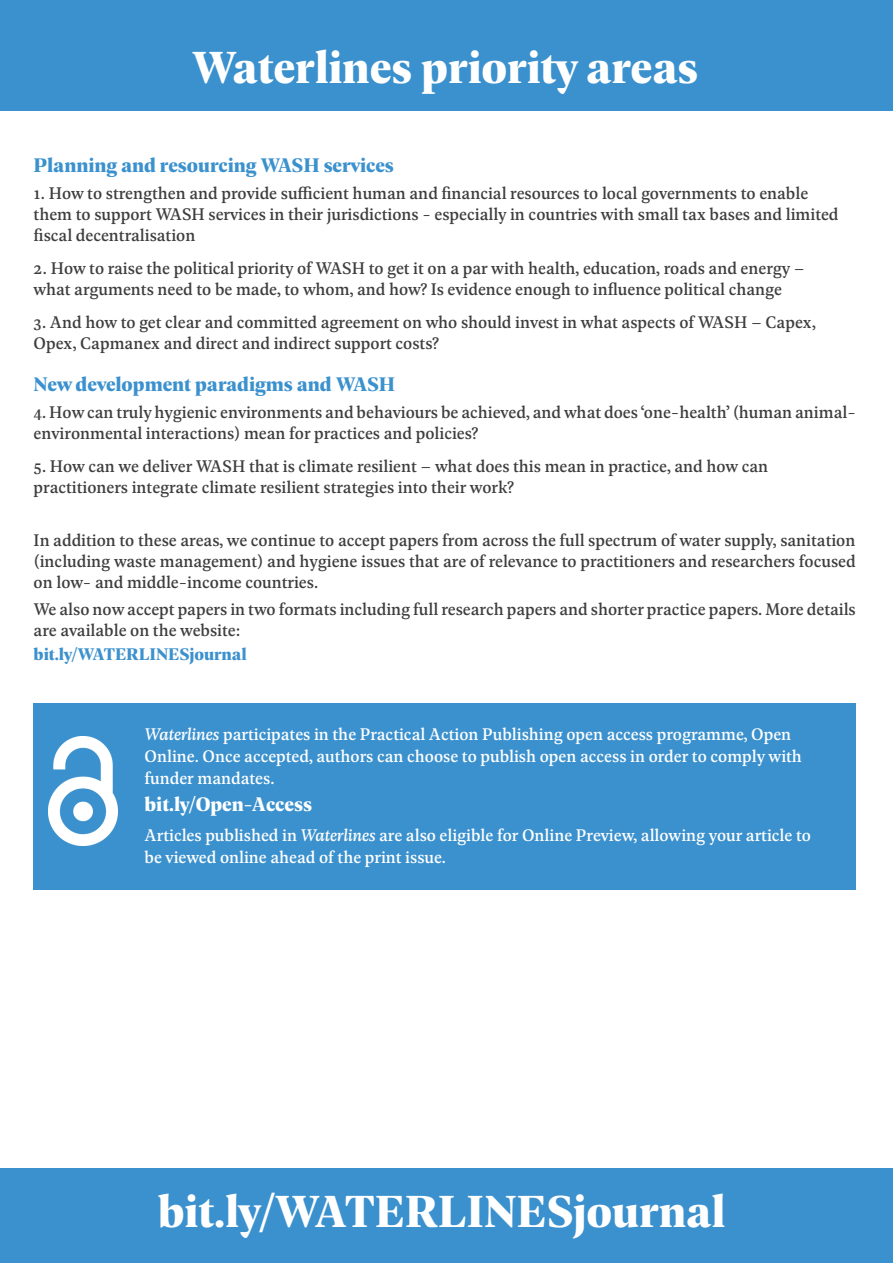
<style>
.page{position:relative;width:893px;height:1263px;background:#fff}
.page>*{position:absolute;margin:0;border:0;box-sizing:border-box;transform-origin:0 0}
.t1{font:700 48px "Geller Headline";color:#fff}
.t2{font:700 21px "Geller Headline";color:#3b91ce}
.t3{font:700 21px "Geller Headline";color:#fff}
.t4{font:18px/21px "Geller Text";color:#3e3e3f}
.t5{font:18px/21.6px "Geller Text";color:#fff}
.t6{font:700 18px "Geller Headline";color:#3b91ce}
.s1{font-style:italic}
</style>
<div class="page">
<div style="left:34px;top:703px;width:822px;height:186px;background:#3b91ce"></div>
<div style="left:0;top:0;width:893px;height:111px;background:#3b91ce"></div>
<div style="left:0;top:1169px;width:893px;height:94px;background:#3b91ce"></div>
<img style="left:49px;top:737px;width:68px;height:108px">
<p class="t1" style="left:191px;top:33px;width:508px">Waterlines priority areas</p>
<p class="t2" style="left:34px;top:150px;width:362px">Planning and resourcing WASH services</p>
<p class="t4" style="left:34px;top:182px;width:776px">1. How to strengthen and provide sufficient human and financial resources to local governments to enable</p>
<p class="t4" style="left:34px;top:203px;width:806px">them to support WASH services in their jurisdictions - especially in countries with small tax bases and limited</p>
<p class="t4" style="left:34px;top:224px;width:163px">fiscal decentralisation</p>
<p class="t4" style="left:34px;top:257px;width:772px">2. How to raise the political priority of WASH to get it on a par with health, education, roads and energy –</p>
<p class="t4" style="left:34px;top:278px;width:750px">what arguments need to be made, to whom, and how? Is evidence enough to influence political change</p>
<p class="t4" style="left:34px;top:311px;width:784px">3. And how to get clear and committed agreement on who should invest in what aspects of WASH – Capex,</p>
<p class="t4" style="left:34px;top:332px;width:407px">Opex, Capmanex and direct and indirect support costs?</p>
<p class="t2" style="left:34px;top:369px;width:363px">New development paradigms and WASH</p>
<p class="t4" style="left:34px;top:401px;width:824px">4. How can truly hygienic environments and behaviours be achieved, and what does ‘one-health’ (human animal&shy;environmental interactions) mean for practices and policies?</p>
<p class="t4" style="left:34px;top:455px;width:736px">5. How can we deliver WASH that is climate resilient – what does this mean in practice, and how can</p>
<p class="t4" style="left:34px;top:476px;width:482px">practitioners integrate climate resilient strategies into their work?</p>
<p class="t4" style="left:34px;top:529px;width:823px">In addition to these areas, we continue to accept papers from across the full spectrum of water supply, sanitation</p>
<p class="t4" style="left:34px;top:550px;width:823px">(including waste management) and hygiene issues that are of relevance to practitioners and researchers focused on low- and middle-income countries.</p>
<p class="t4" style="left:34px;top:598px;width:824px">We also now accept papers in two formats including full research papers and shorter practice papers. More details</p>
<p class="t4" style="left:34px;top:619px;width:208px">are available on the website:</p>
<p class="t6" style="left:34px;top:641px;width:214px">bit.ly/WATERLINESjournal</p>
<p class="t5" style="left:145px;top:723px;width:659px"><span class="s1">Waterlines</span> participates in the Practical Action Publishing open access programme, Open<br>Online. Once accepted, authors can choose to publish open access in order to comply with funder mandates.</p>
<p class="t3" style="left:145px;top:789px;width:169px">bit.ly/Open-Access</p>
<p class="t5" style="left:145px;top:824px;width:668px">Articles published in <span class="s1">Waterlines</span> are also eligible for Online Preview, allowing your article to be viewed online ahead of the print issue.</p>
<p class="t1" style="left:158px;top:1177px;width:569px">bit.ly/WATERLINESjournal</p>
</div>
